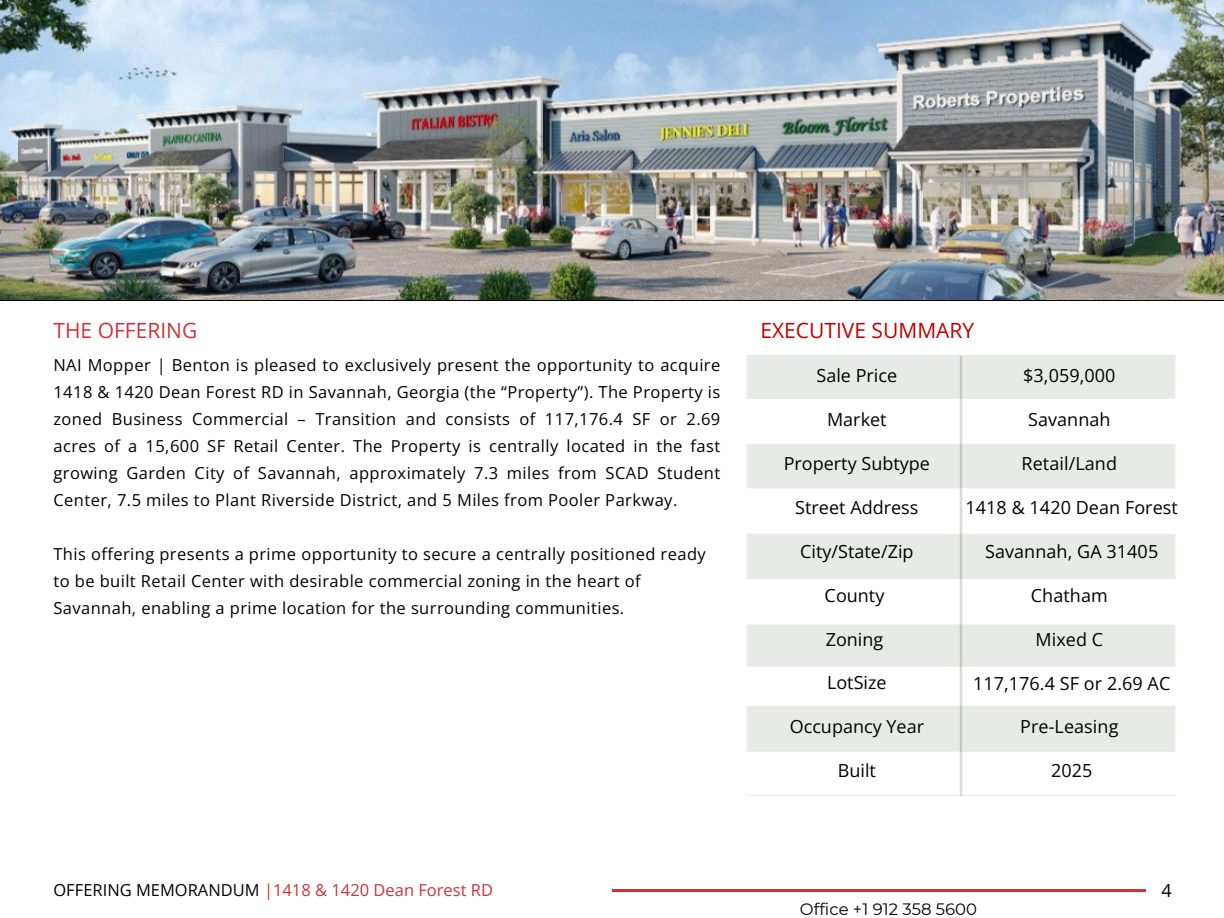
<style>
.page{position:relative;width:1224px;height:918px;background:#fff}
.page>*{position:absolute;margin:0;border:0;box-sizing:border-box;transform-origin:0 0}
.t1{font:21px "Open Sans";color:#c00000}
.t2{font:21px "Open Sans";color:#cc333b}
.t3{font:18px "Open Sans";color:#000}
.t4{font:16.5px/27px "Open Sans";letter-spacing:.025em;color:#000;text-align:justify}
.t5{font:16.5px "Open Sans";color:#cc333b}
.t6{font:16.5px "Montserrat";color:#000}
.s1{color:#000}
</style>
<div class="page">
<hr style="left:612px;top:889px;width:533px;height:3px;background:#d03238">
<img style="left:746px;top:355px;width:430px;height:440px">
<img style="left:0;top:0;width:1224px;height:300px">
<p class="t2" style="left:53px;top:316px;width:145px">THE OFFERING</p>
<p class="t1" style="left:760px;top:316px;width:215px">EXECUTIVE SUMMARY</p>
<p class="t4" style="left:53px;top:351px;width:668px">NAI Mopper | Benton is pleased to exclusively present the opportunity to acquire 1418 &amp; 1420 Dean Forest RD in Savannah, Georgia (the “Property”). The Property is zoned Business Commercial – Transition and consists of 117,176.4 SF or 2.69 acres of a 15,600 SF Retail Center. The Property is centrally located in the fast growing Garden City of Savannah, approximately 7.3 miles from SCAD Student Center, 7.5 miles to Plant Riverside District, and 5 Miles from Pooler Parkway.</p>
<p class="t4" style="left:53px;top:540px;width:654px">This offering presents a prime opportunity to secure a centrally positioned ready</p>
<p class="t4" style="left:53px;top:567px;width:589px">to be built Retail Center with desirable commercial zoning in the heart of</p>
<p class="t4" style="left:53px;top:594px;width:572px">Savannah, enabling a prime location for the surrounding communities.</p>
<p class="t5" style="left:53px;top:878px;width:441px"><span class="s1">OFFERING MEMORANDUM</span> |1418 &amp; 1420 Dean Forest RD</p>
<p class="t3" style="left:816px;top:363px;width:82px">Sale Price</p>
<p class="t3" style="left:827px;top:407px;width:61px">Market</p>
<h1 class="t3" style="left:784px;top:451px;width:148px">Property Subtype</h1>
<p class="t3" style="left:795px;top:495px;width:125px">Street Address</p>
<p class="t3" style="left:800px;top:539px;width:115px">City/State/Zip</p>
<p class="t3" style="left:825px;top:582px;width:61px">County</p>
<p class="t3" style="left:826px;top:626px;width:59px">Zoning</p>
<p class="t3" style="left:827px;top:670px;width:61px">LotSize</p>
<p class="t3" style="left:790px;top:714px;width:136px">Occupancy Year</p>
<p class="t3" style="left:838px;top:758px;width:40px">Built</p>
<p class="t3" style="left:1023px;top:363px;width:94px">$3,059,000</p>
<p class="t3" style="left:1028px;top:407px;width:84px">Savannah</p>
<p class="t3" style="left:1022px;top:451px;width:97px">Retail/Land</p>
<p class="t3" style="left:965px;top:495px;width:214px">1418 &amp; 1420 Dean Forest</p>
<p class="t3" style="left:985px;top:539px;width:175px">Savannah, GA 31405</p>
<p class="t3" style="left:1031px;top:583px;width:78px">Chatham</p>
<p class="t3" style="left:1036px;top:626px;width:69px">Mixed C</p>
<p class="t3" style="left:973px;top:670px;width:199px">117,176.4 SF or 2.69 AC</p>
<p class="t3" style="left:1020px;top:714px;width:100px">Pre-Leasing</p>
<p class="t3" style="left:1051px;top:758px;width:43px">2025</p>
<p class="t3" style="left:1161px;top:877px;width:12px">4</p>
<p class="t6" style="left:800px;top:899px;width:179px">Office +1 912 358 5600</p>
</div>
